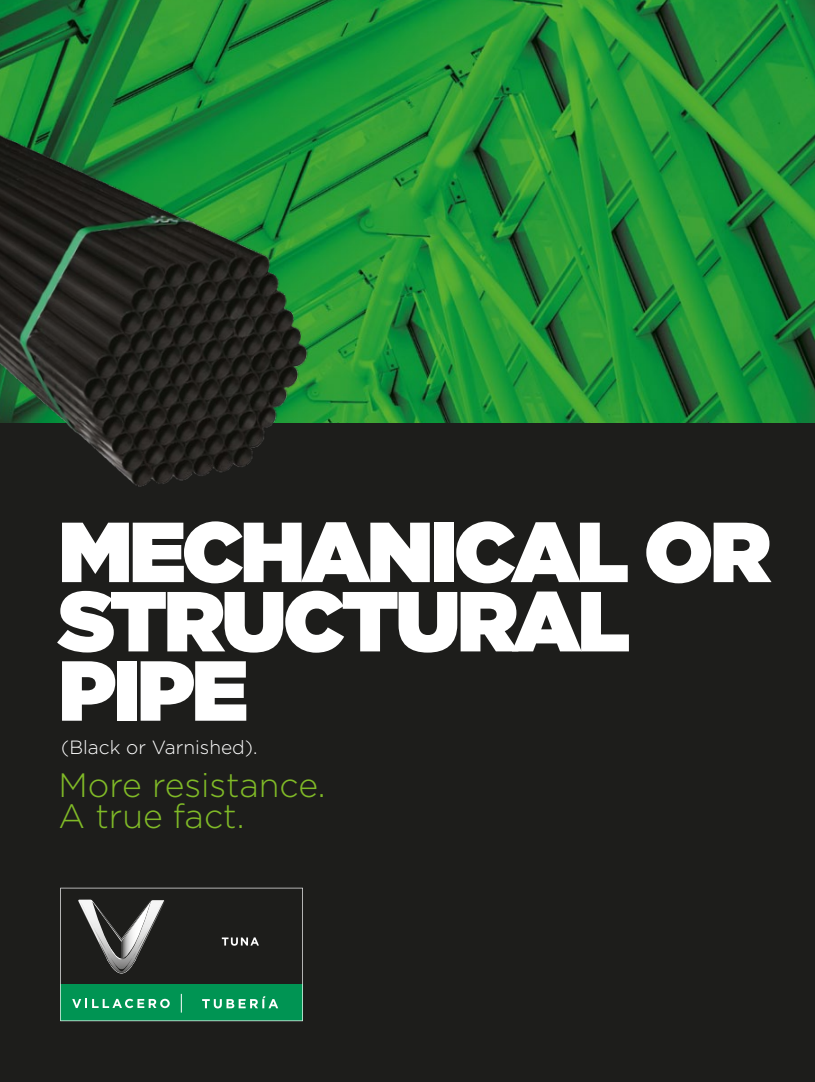
<style>
.page{position:relative;width:815px;height:1082px;background:#fff}
.page>*{position:absolute;margin:0;border:0;box-sizing:border-box;transform-origin:0 0}
.t1{font:900 84.88px/69.2px "Gotham";letter-spacing:-.035em;color:#fff}
.t2{font:300 33.75px/31.2px "Gotham";color:#80ba27}
.t3{font:300 19.12px "Gotham";color:#fff}
</style>
<div class="page">
<div style="left:0;top:0;width:815px;height:1081px;background:#1d1d1b"></div>
<svg style="left:60px;top:887px;width:243px;height:133px"></svg>
<img style="left:0;top:0;width:815px;height:422px">
<img style="left:0;top:100px;width:321px;height:387px">
<p class="t1" style="left:59px;top:516px;width:714px">MECHANICAL OR<br>STRUCTURAL<br>PIPE</p>
<p class="t3" style="left:61px;top:735px;width:198px">(Black or Varnished).</p>
<p class="t2" style="left:59px;top:768px;width:268px">More resistance.<br>A true fact.</p>
</div>
